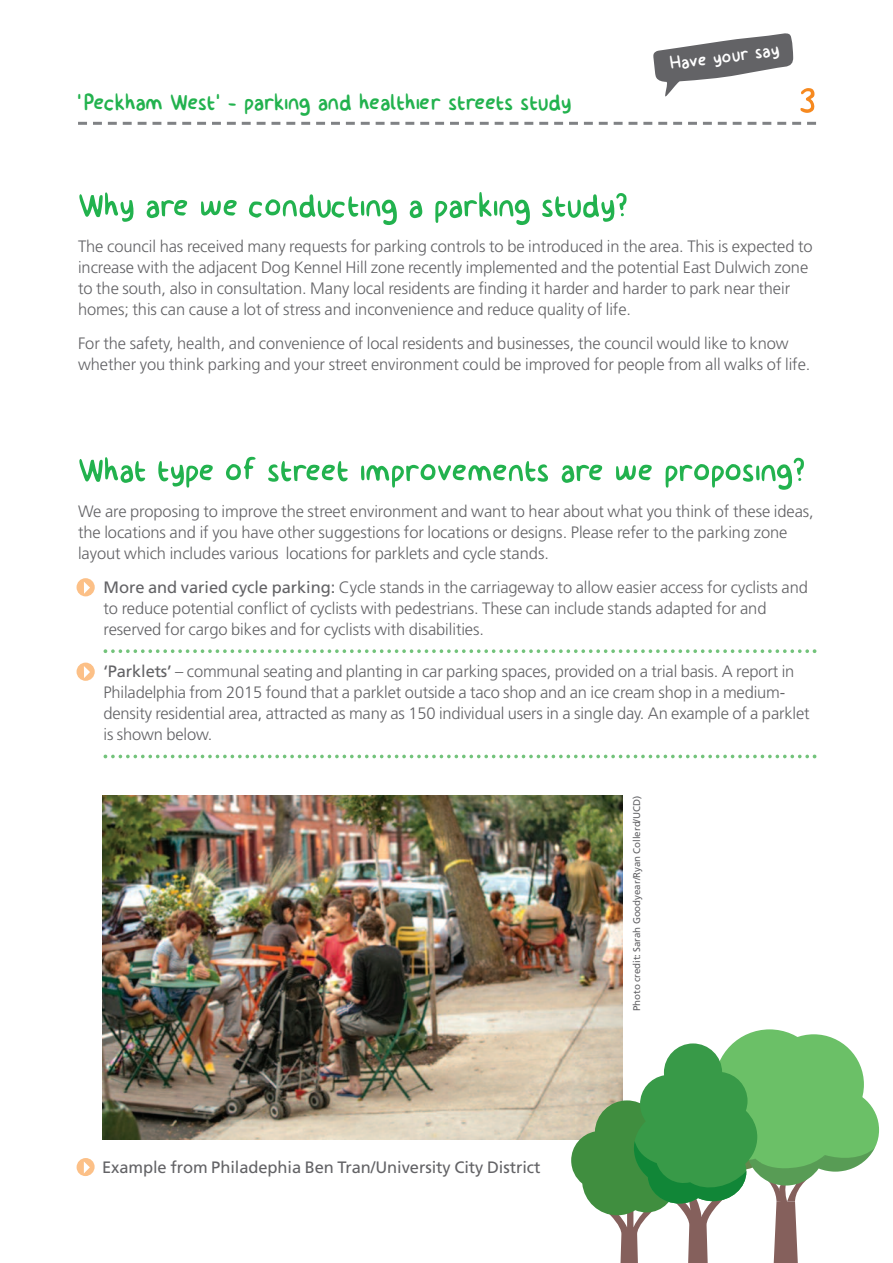
<style>
.page{position:relative;width:893px;height:1263px;background:#fff}
.page>*{position:absolute;margin:0;border:0;box-sizing:border-box;transform-origin:0 0}
.t1{font:55.5px "billy";color:#f6891f}
.t2{font:52.5px "billy";letter-spacing:-.015em;color:#22b24e}
.t3{font:36px "billy";letter-spacing:-.015em;color:#22b24e}
.t4{font:28.95px "billy";color:#fff}
.t5{font:300 16.5px/21px "Frutiger";letter-spacing:-.005em;color:#636366}
.t6{font:16.5px "Frutiger";letter-spacing:-.005em;color:#636366}
.t7{font:9.75px "Frutiger";letter-spacing:-.005em;color:#636366}
.s1{font-weight:400}
</style>
<div class="page">
<svg style="left:78px;top:122px;width:738px;height:3px"></svg>
<svg style="left:104px;top:649px;width:712px;height:4px"></svg>
<svg style="left:104px;top:755px;width:712px;height:3px"></svg>
<svg style="left:653px;top:33px;width:140px;height:64px"></svg>
<img style="left:103px;top:795px;width:520px;height:344px">
<div style="left:76px;top:578px;width:19px;height:18px;background:#fcc087;border-radius:50%"></div>
<svg style="left:84px;top:582px;width:6px;height:12px"></svg>
<svg style="left:76px;top:662px;width:19px;height:19px"></svg>
<svg style="left:84px;top:666px;width:6px;height:12px"></svg>
<div style="left:77px;top:1158px;width:18px;height:18px;background:#fcc087;border-radius:50%"></div>
<svg style="left:84px;top:1162px;width:6px;height:11px"></svg>
<div style="left:714px;top:1029px;width:111px;height:111px;background:#6bc067;border-radius:50%"></div>
<div style="left:764px;top:1034px;width:100px;height:101px;background:#6bc067;border-radius:50%"></div>
<svg style="left:571px;top:1043px;width:304px;height:220px"></svg>
<h3 class="t4" style="left:668px;top:45px;width:112px;rotate:-7deg">Have your say</h3>
<h3 class="t3" style="left:70px;top:79px;width:504px">’Peckham West’- parking and healthier streets study</h3>
<h1 class="t1" style="left:799px;top:65px;width:19px">3</h1>
<h2 class="t2" style="left:78px;top:172px;width:552px">Why are we conducting a parking study?</h2>
<p class="t5" style="left:78px;top:237px;width:736px">The council has received many requests for parking controls to be introduced in the area. This is expected to increase with the adjacent Dog Kennel Hill zone recently implemented and the potential East Dulwich zone to the south, also in consultation. Many local residents are finding it harder and harder to park near their homes; this can cause a lot of stress and inconvenience and reduce quality of life.</p>
<p class="t5" style="left:78px;top:334px;width:734px">For the safety, health, and convenience of local residents and businesses, the council would like to know whether you think parking and your street environment could be improved for people from all walks of life.</p>
<h2 class="t2" style="left:78px;top:437px;width:729px">What type of street improvements are we proposing?</h2>
<p class="t5" style="left:78px;top:502px;width:737px">We are proposing to improve the street environment and want to hear about what you think of these ideas, the locations and if you have other suggestions for locations or designs. Please refer to the parking zone layout which includes various locations for parklets and cycle stands.</p>
<p class="t5" style="left:104px;top:577px;width:706px"><span class="s1">More and varied cycle parking:</span> Cycle stands in the carriageway to allow easier access for cyclists and to reduce potential conflict of cyclists with pedestrians. These can include stands adapted for and reserved for cargo bikes and for cyclists with disabilities.</p>
<p class="t5" style="left:104px;top:662px;width:707px"><span class="s1">‘Parklets’</span> – communal seating and planting in car parking spaces, provided on a trial basis. A report in Philadelphia from 2015 found that a parklet outside a taco shop and an ice cream shop in a medium&shy;density residential area, attracted as many as 150 individual users in a single day. An example of a parklet is shown below.</p>
<p class="t6" style="left:102px;top:1161px;width:440px">Example from Philadephia Ben Tran/University City District</p>
<p class="t7" style="left:633px;top:1011px;width:217px;rotate:-90deg">Photo credit: Sarah Goodyear/Ryan Collerd/UCD)</p>
</div>
